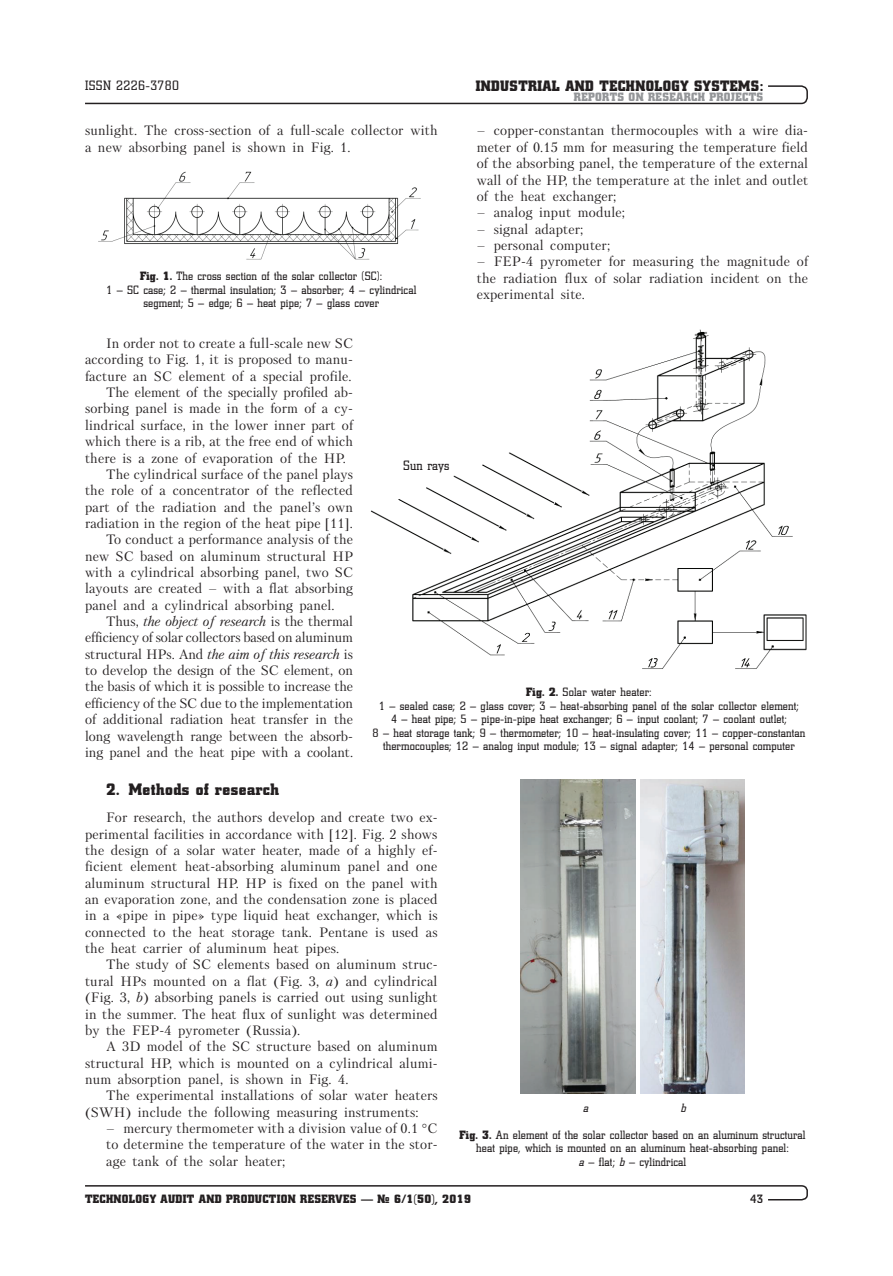
<style>
.page{position:relative;width:893px;height:1276px;background:#fff}
.page>*{position:absolute;margin:0;border:0;box-sizing:border-box;transform-origin:0 0}
.t1{font:16.5px "Coliseum Black C";letter-spacing:.025em;color:#231f20}
.t2{font:15px "Coliseum Black C";letter-spacing:.025em;color:#231f20}
.t3{font:13.5px/16.4px "Petersburg C";letter-spacing:.01em;color:#231f20;text-align:justify}
.t4{font:italic 13.5px "Petersburg C";letter-spacing:-.005em;color:#231f20}
.t5{font:13.5px "Petersburg C";letter-spacing:-.01em;color:#231f20}
.t6{font:13.5px "Coliseum C";letter-spacing:.03em;color:#231f20}
.t7{font:12px/13.5px "Coliseum C";letter-spacing:.015em;color:#231f20;text-align:center}
.t8{font:12px "Coliseum Black C";letter-spacing:.025em;color:#231f20}
.t9{font:12px "Coliseum Black C";letter-spacing:.025em;color:#939598}
.t10{font:700 12px "Coliseum C";color:#231f20}
.t11{font:italic 12px "Coliseum C";color:#231f20}
.s1{font-family:"Coliseum Black C"}
.s2{font-style:normal}
.s3{font-style:italic}
</style>
<div class="page">
<svg style="left:85px;top:1185px;width:723px;height:16px"></svg>
<svg style="left:85px;top:85px;width:723px;height:20px"></svg>
<img style="left:99px;top:171px;width:322px;height:89px">
<img style="left:370px;top:329px;width:437px;height:340px">
<div style="left:385px;top:453px;width:83px;height:22px;background:#fff"></div>
<img style="left:520px;top:779px;width:115px;height:314px">
<img style="left:640px;top:779px;width:105px;height:314px">
<p class="t2" style="left:476px;top:77px;width:289px">INDUSTRIAL AND TECHNOLOGY SYSTEMS:</p>
<p class="t9" style="left:574px;top:90px;width:191px">REPORTS ON RESEARCH PROJECTS</p>
<p class="t6" style="left:85px;top:78px;width:96px">ISSN 2226-3780</p>
<p class="t3" style="left:85px;top:122px;width:354px">sunlight. The cross-section of a full-scale collector with a new absorbing panel is shown in Fig. 1.</p>
<p class="t3" style="left:477px;top:122px;width:333px;text-align:left">– copper-constantan thermocouples with a wire dia&shy;meter of 0.15 mm for measuring the temperature field of the absorbing panel, the temperature of the external wall of the HP, the temperature at the inlet and outlet of the heat exchanger;</p>
<p class="t3" style="left:477px;top:204px;width:150px">– analog input module;</p>
<p class="t3" style="left:477px;top:220px;width:108px">– signal adapter;</p>
<p class="t3" style="left:477px;top:237px;width:135px">– personal computer;</p>
<p class="t3" style="left:477px;top:253px;width:333px">– FEP-4 pyrometer for measuring the magnitude of the radiation flux of solar radiation incident on the experimental site.</p>
<p class="t7" style="left:106px;top:269px;width:312px"><span class="s1">Fig. 1.</span> The cross section of the solar collector (SC):<br>1 – SC case; 2 – thermal insulation; 3 – absorber; 4 – cylindrical segment; 5 – edge; 6 – heat pipe; 7 – glass cover</p>
<p class="t3" style="left:106px;top:335px;width:248px">In order not to create a full-scale new SC</p>
<p class="t3" style="left:85px;top:351px;width:269px">according to Fig. 1, it is proposed to manu-</p>
<p class="t3" style="left:85px;top:368px;width:268px">facture an SC element of a special profile.</p>
<p class="t3" style="left:106px;top:384px;width:248px">The element of the specially profiled ab-</p>
<p class="t3" style="left:85px;top:400px;width:270px">sorbing panel is made in the form of a cy-</p>
<p class="t3" style="left:85px;top:417px;width:270px">lindrical surface, in the lower inner part of</p>
<p class="t3" style="left:85px;top:433px;width:270px">which there is a rib, at the free end of which</p>
<p class="t3" style="left:85px;top:449px;width:262px">there is a zone of evaporation of the HP.</p>
<p class="t3" style="left:106px;top:466px;width:248px">The cylindrical surface of the panel plays</p>
<p class="t3" style="left:85px;top:482px;width:270px">the role of a concentrator of the reflected</p>
<p class="t3" style="left:85px;top:498px;width:269px">part of the radiation and the panel’s own</p>
<p class="t3" style="left:85px;top:515px;width:269px">radiation in the region of the heat pipe [11].</p>
<p class="t3" style="left:106px;top:531px;width:248px">To conduct a performance analysis of the</p>
<p class="t3" style="left:85px;top:547px;width:270px">new SC based on aluminum structural HP</p>
<p class="t3" style="left:85px;top:564px;width:270px">with a cylindrical absorbing panel, two SC</p>
<p class="t3" style="left:85px;top:580px;width:270px">layouts are created – with a flat absorbing</p>
<p class="t3" style="left:85px;top:596px;width:251px">panel and a cylindrical absorbing panel.</p>
<p class="t4" style="left:106px;top:613px;width:248px"><span class="s2">Thus,</span> the object of research <span class="s2">is the thermal</span></p>
<p class="t5" style="left:85px;top:629px;width:269px">efficiency of solar collectors based on aluminum</p>
<p class="t4" style="left:85px;top:646px;width:269px"><span class="s2">structural HPs. And</span> the aim of this research <span class="s2">is</span></p>
<p class="t3" style="left:85px;top:662px;width:270px">to develop the design of the SC element, on</p>
<p class="t3" style="left:85px;top:678px;width:270px">the basis of which it is possible to increase the</p>
<p class="t3" style="left:85px;top:695px;width:270px">efficiency of the SC due to the implementation</p>
<p class="t3" style="left:85px;top:711px;width:269px">of additional radiation heat transfer in the</p>
<p class="t3" style="left:85px;top:727px;width:269px">long wavelength range between the absorb-</p>
<p class="t3" style="left:85px;top:744px;width:270px">ing panel and the heat pipe with a coolant.</p>
<p class="t1" style="left:106px;top:779px;width:174px">2. Methods of research</p>
<p class="t3" style="left:85px;top:809px;width:354px;text-indent:21px">For research, the authors develop and create two ex&shy;perimental facilities in accordance with [12]. Fig. 2 shows the design of a solar water heater, made of a highly ef&shy;ficient element heat-absorbing aluminum panel and one aluminum structural HP. HP is fixed on the panel with an evaporation zone, and the condensation zone is placed in a «pipe in pipe» type liquid heat exchanger, which is connected to the heat storage tank. Pentane is used as the heat carrier of aluminum heat pipes.</p>
<p class="t3" style="left:85px;top:956px;width:354px;text-indent:21px">The study of SC elements based on aluminum struc&shy;tural HPs mounted on a flat (Fig. 3, <span class="s3">a</span>) and cylindrical (Fig. 3, <span class="s3">b</span>) absorbing panels is carried out using sunlight in the summer. The heat flux of sunlight was determined by the FEP-4 pyrometer (Russia).</p>
<p class="t3" style="left:85px;top:1038px;width:354px;text-indent:21px">A 3D model of the SC structure based on aluminum structural HP, which is mounted on a cylindrical alumi&shy;num absorption panel, is shown in Fig. 4.</p>
<p class="t3" style="left:85px;top:1087px;width:354px;text-indent:21px">The experimental installations of solar water heaters (SWH) include the following measuring instruments:</p>
<p class="t3" style="left:106px;top:1120px;width:333px">– mercury thermometer with a division value of 0.1 C to determine the temperature of the water in the stor&shy;age tank of the solar heater;</p>
<p class="t6" style="left:403px;top:457px;width:48px">Sun rays</p>
<p class="t7" style="left:373px;top:685px;width:434px"><span class="s1">Fig. 2.</span> Solar water heater:<br>1 – sealed case; 2 – glass cover; 3 – heat-absorbing panel of the solar collector element;<br>4 – heat pipe; 5 – pipe-in-pipe heat exchanger; 6 – input coolant; 7 – coolant outlet;<br>8 – heat storage tank; 9 – thermometer; 10 – heat-insulating cover; 11 – copper-constantan thermocouples; 12 – analog input module; 13 – signal adapter; 14 – personal computer</p>
<p class="t7" style="left:460px;top:1095px;width:347px;line-height:26.2px;text-align:left;text-indent:221px"><span class="s3">b<br></span><span class="s1">Fig. 3.</span> An element of the solar collector based on an aluminum structural</p>
<p class="t7" style="left:476px;top:1141px;width:314px">heat pipe, which is mounted on an aluminum heat-absorbing panel: <span class="s3">a</span> – flat; <span class="s3">b</span> – cylindrical</p>
<p class="t11" style="left:583px;top:1101px;width:7px">a</p>
<p class="t8" style="left:85px;top:1191px;width:387px">TECHNOLOGY AUDIT AND PRODUCTION RESERVES — № 6/1(50), 2019</p>
<p class="t10" style="left:750px;top:1191px;width:14px">43</p>
</div>
